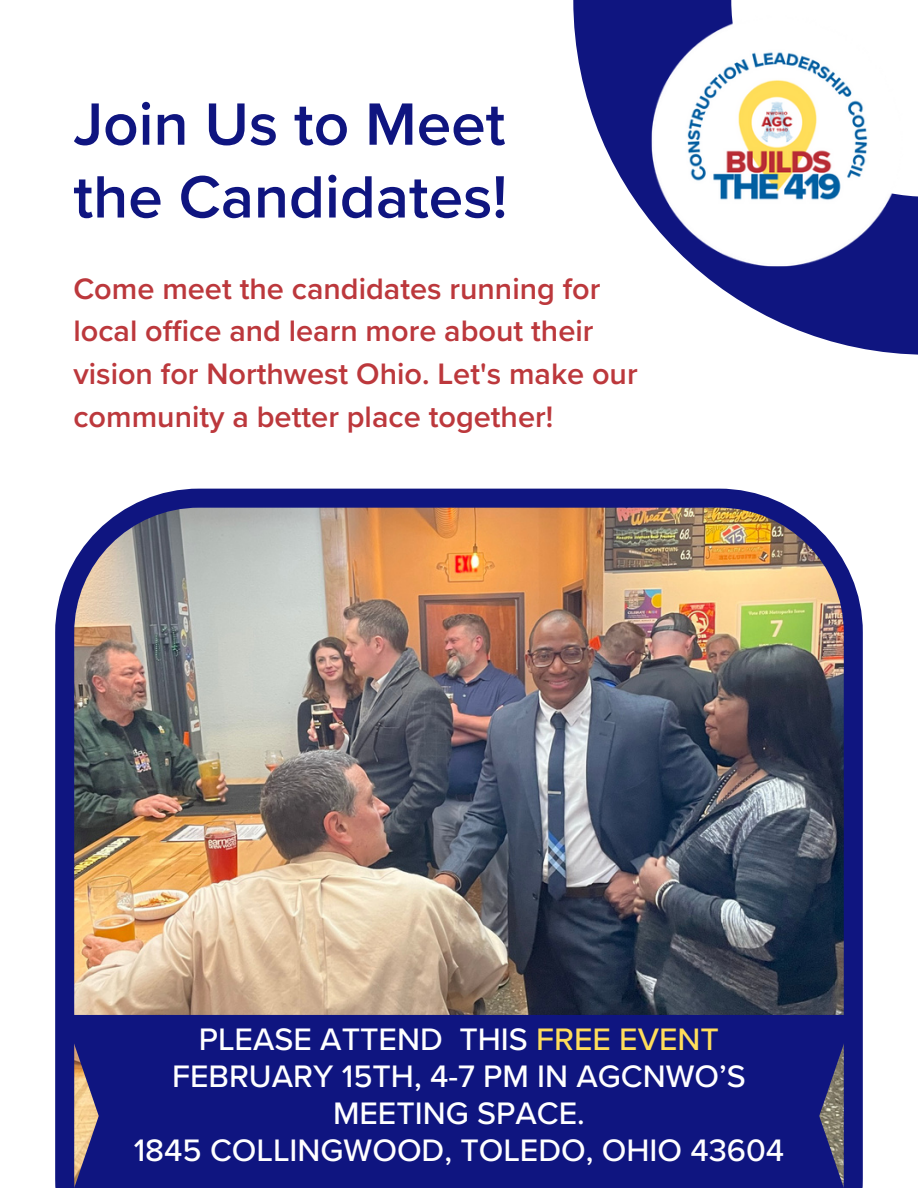
<style>
.page{position:relative;width:918px;height:1188px;background:#fff}
.page>*{position:absolute;margin:0;border:0;box-sizing:border-box;transform-origin:0 0}
.t1{font:600 61.8px/72.8px "Proxima Nova";color:#0f1580}
.t2{font:500 32.25px/37.2px "Proxima Nova";color:#fff;text-align:center}
.t3{font:600 30.6px/42.8px "Proxima Nova";color:#bc383c}
.s1{color:#ffdd5b}
</style>
<div class="page">
<img style="left:55px;top:489px;width:808px;height:699px">
<svg style="left:573px;top:0;width:345px;height:355px"></svg>
<img style="left:637px;top:0;width:281px;height:281px">
<div style="left:64px;top:1015px;width:790px;height:173px;background:#0f1580"></div>
<h1 class="t1" style="left:73px;top:89px;width:436px">Join Us to Meet the Candidates!</h1>
<p class="t3" style="left:73px;top:268px;width:566px">Come meet the candidates running for local office and learn more about their vision for Northwest Ohio. Let's make our community a better place together!</p>
<p class="t2" style="left:134px;top:1021px;width:652px">PLEASE ATTEND THIS <span class="s1">FREE EVENT<br></span>FEBRUARY 15TH, 4-7 PM IN AGCNWO’S<br>MEETING SPACE.<br>1845 COLLINGWOOD, TOLEDO, OHIO 43604</p>
</div>
